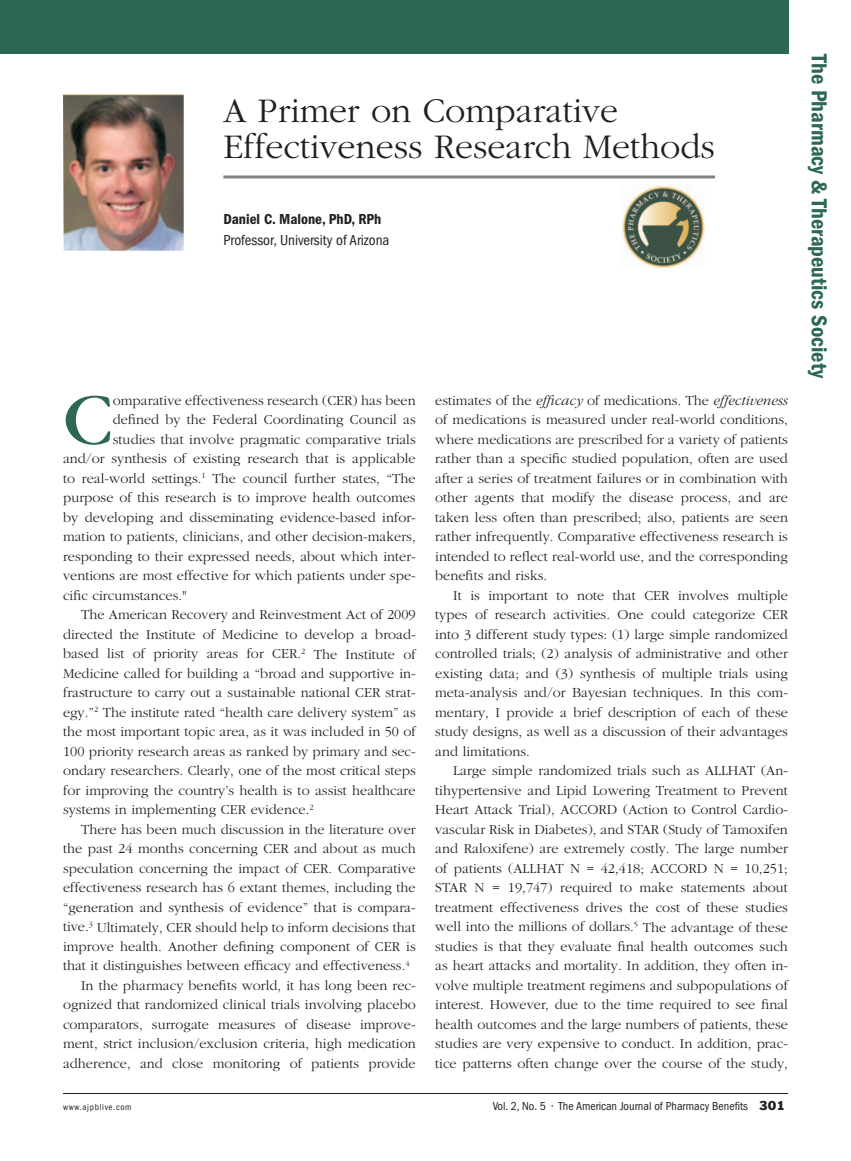
<style>
.page{position:relative;width:851px;height:1161px;background:#fff}
.page>*{position:absolute;margin:0;border:0;box-sizing:border-box;transform-origin:0 0}
.t1{font:76.8px "Garamond";color:#2d6853}
.t2{font:300 36px/36px "Garamond";color:#231f20}
.t3{font:600 condensed 22.5px "Franklin Gothic";color:#2d6853}
.t4{font:condensed 15px "Franklin Gothic";color:#231f20}
.t5{font:600 condensed 15px "Franklin Gothic";color:#231f20}
.t6{font:300 14.25px/19.5px "Garamond";letter-spacing:.005em;color:#231f20;text-align:justify}
.t7{font:condensed 12px "Franklin Gothic";color:#231f20}
.t8{font:condensed 9px "Franklin Gothic";letter-spacing:.075em;color:#231f20}
.s1{font-style:italic}
.s2{font-family:"Franklin Gothic BT";font-stretch:normal}
</style>
<div class="page">
<hr style="left:63px;top:1093px;width:725px;height:1px;background:#231f20">
<div style="left:0;top:0;width:788px;height:54px;background:#2d6853"></div>
<hr style="left:223px;top:176px;width:492px;height:2px;background:#808285">
<img style="left:621px;top:186px;width:84px;height:82px">
<img style="left:63px;top:94px;width:121px;height:157px">
<h2 class="t2" style="left:223px;top:93px;width:493px">A Primer on Comparative<br>Effectiveness Research Methods</h2>
<p class="t5" style="left:223px;top:210px;width:159px">Daniel C. Malone, PhD, RPh</p>
<p class="t4" style="left:223px;top:231px;width:167px">Professor, University of Arizona</p>
<h1 class="t1" style="left:63px;top:380px;width:51px">C</h1>
<p class="t6" style="left:113px;top:391px;width:304px">omparative effectiveness research (CER) has been</p>
<p class="t6" style="left:113px;top:411px;width:304px">defined by the Federal Coordinating Council as</p>
<p class="t6" style="left:113px;top:430px;width:304px">studies that involve pragmatic comparative trials</p>
<p class="t6" style="left:63px;top:450px;width:354px">and/or synthesis of existing research that is applicable</p>
<p class="t6" style="left:63px;top:469px;width:354px">to real-world settings.<sup>1</sup> The council further states, “The</p>
<p class="t6" style="left:63px;top:489px;width:354px">purpose of this research is to improve health outcomes</p>
<p class="t6" style="left:63px;top:508px;width:354px">by developing and disseminating evidence-based infor-</p>
<p class="t6" style="left:63px;top:528px;width:354px">mation to patients, clinicians, and other decision-makers,</p>
<p class="t6" style="left:63px;top:547px;width:354px">responding to their expressed needs, about which inter-</p>
<p class="t6" style="left:63px;top:567px;width:354px">ventions are most effective for which patients under spe-</p>
<p class="t6" style="left:63px;top:586px;width:125px">cific circumstances."</p>
<p class="t6" style="left:81px;top:605px;width:336px">The American Recovery and Reinvestment Act of 2009</p>
<p class="t6" style="left:63px;top:625px;width:354px">directed the Institute of Medicine to develop a broad-</p>
<p class="t6" style="left:63px;top:644px;width:354px">based list of priority areas for CER.<sup>2</sup> The Institute of</p>
<p class="t6" style="left:63px;top:664px;width:354px">Medicine called for building a “broad and supportive in-</p>
<p class="t6" style="left:63px;top:684px;width:354px">frastructure to carry out a sustainable national CER strat-</p>
<p class="t6" style="left:63px;top:703px;width:354px">egy.”<sup>2</sup> The institute rated “health care delivery system” as</p>
<p class="t6" style="left:63px;top:723px;width:354px">the most important topic area, as it was included in 50 of</p>
<p class="t6" style="left:63px;top:742px;width:354px">100 priority research areas as ranked by primary and sec-</p>
<p class="t6" style="left:63px;top:762px;width:354px">ondary researchers. Clearly, one of the most critical steps</p>
<p class="t6" style="left:63px;top:781px;width:354px">for improving the country’s health is to assist healthcare</p>
<p class="t6" style="left:63px;top:801px;width:252px">systems in implementing CER evidence.<sup>2</sup></p>
<p class="t6" style="left:81px;top:820px;width:336px">There has been much discussion in the literature over</p>
<p class="t6" style="left:63px;top:840px;width:354px">the past 24 months concerning CER and about as much</p>
<p class="t6" style="left:63px;top:859px;width:354px">speculation concerning the impact of CER. Comparative</p>
<p class="t6" style="left:63px;top:879px;width:354px">effectiveness research has 6 extant themes, including the</p>
<p class="t6" style="left:63px;top:898px;width:354px">“generation and synthesis of evidence” that is compara-</p>
<p class="t6" style="left:63px;top:918px;width:354px">tive.<sup>3</sup> Ultimately, CER should help to inform decisions that</p>
<p class="t6" style="left:63px;top:937px;width:354px">improve health. Another defining component of CER is</p>
<p class="t6" style="left:63px;top:957px;width:348px">that it distinguishes between efficacy and effectiveness.<sup>4</sup></p>
<p class="t6" style="left:81px;top:976px;width:336px">In the pharmacy benefits world, it has long been rec-</p>
<p class="t6" style="left:63px;top:996px;width:354px">ognized that randomized clinical trials involving placebo</p>
<p class="t6" style="left:63px;top:1015px;width:354px">comparators, surrogate measures of disease improve-</p>
<p class="t6" style="left:63px;top:1035px;width:354px">ment, strict inclusion/exclusion criteria, high medication</p>
<p class="t6" style="left:63px;top:1054px;width:354px">adherence, and close monitoring of patients provide</p>
<p class="t6" style="left:435px;top:391px;width:354px">estimates of the <span class="s1">efficacy</span> of medications. The <span class="s1">effectiveness </span>of medications is measured under real-world conditions, where medications are prescribed for a variety of patients rather than a specific studied population, often are used after a series of treatment failures or in combination with other agents that modify the disease process, and are taken less often than prescribed; also, patients are seen rather infrequently. Comparative effectiveness research is intended to reflect real-world use, and the corresponding benefits and risks.</p>
<p class="t6" style="left:435px;top:586px;width:354px;text-indent:18px">It is important to note that CER involves multiple types of research activities. One could categorize CER into 3 different study types: (1) large simple randomized controlled trials; (2) analysis of administrative and other existing data; and (3) synthesis of multiple trials using meta-analysis and/or Bayesian techniques. In this com&shy;mentary, I provide a brief description of each of these study designs, as well as a discussion of their advantages and limitations.</p>
<p class="t6" style="left:435px;top:761px;width:354px;text-indent:18px">Large simple randomized trials such as ALLHAT (An&shy;tihypertensive and Lipid Lowering Treatment to Prevent Heart Attack Trial), ACCORD (Action to Control Cardio&shy;vascular Risk in Diabetes), and STAR (Study of Tamoxifen and Raloxifene) are extremely costly. The large number of patients (ALLHAT N = 42,418; ACCORD N = 10,251; STAR N = 19,747) required to make statements about treatment effectiveness drives the cost of these studies well into the millions of dollars.<sup>5</sup> The advantage of these studies is that they evaluate final health outcomes such as heart attacks and mortality. In addition, they often in&shy;volve multiple treatment regimens and subpopulations of interest. However, due to the time required to see final health outcomes and the large numbers of patients, these studies are very expensive to conduct. In addition, prac&shy;tice patterns often change over the course of the study,</p>
<p class="t8" style="left:63px;top:1102px;width:70px">www.ajpblive.com</p>
<p class="t7" style="left:493px;top:1099px;width:293px">Vol. 2, No. 5 • The American Journal of Pharmacy Benefits <span class="s2">301</span></p>
<h3 class="t3" style="left:832px;top:54px;width:326px;rotate:90deg">The Pharmacy &amp; Therapeutics Society</h3>
</div>
